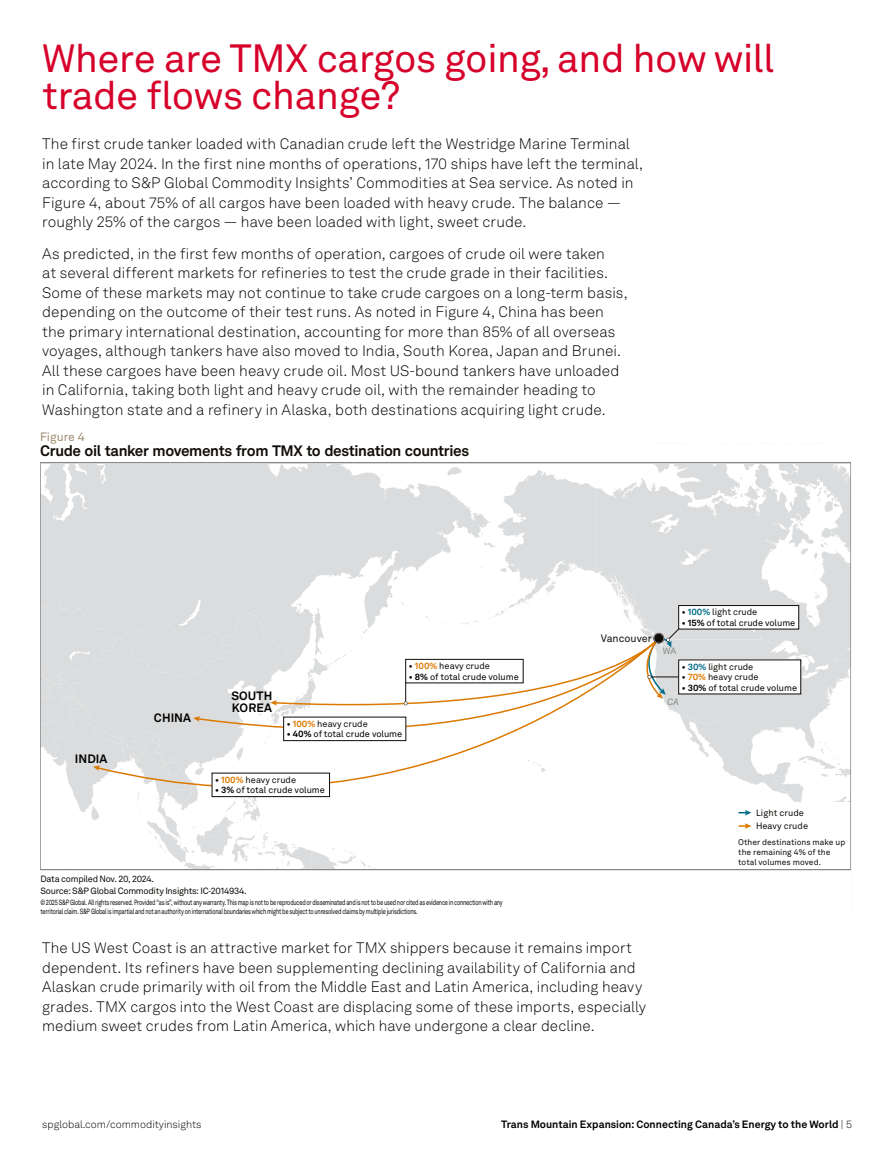
<style>
.page{position:relative;width:894px;height:1170px;background:#fff}
.page>*{position:absolute;margin:0;border:0;box-sizing:border-box;transform-origin:0 0}
.h_Heading_1_Span{font:39px/37.5px "Akkurat LL";letter-spacing:-.01em;color:#d6002a}
.b_Normal_1_column{font:300 15px/19.5px "Akkurat LL";letter-spacing:.005em;color:#000}
.t1{font:700 15px "Akkurat LL";letter-spacing:-.025em;color:#100c08}
.t2{font:700 12px/12px "Akkurat LL";letter-spacing:.005em;color:#000}
.Chart_callout_number{font:12px "Akkurat LL";color:#9e8d73}
.t3{font:700 10.5px "Akkurat LL";color:#000}
.t4{font:300 10.5px "Akkurat LL";color:#000}
.t5{font:10.5px "Akkurat LL";color:#100c08}
.t6{font:9px/13.5px "Akkurat LL";color:#100c08}
.t7{font:9px "Akkurat LL";color:#000}
.t8{font:9px/11.2px "Akkurat LL";letter-spacing:-.03em;color:#100c08}
.t9{font:italic 9px "Akkurat LL";color:#878787}
.t10{font:9px "Akkurat LL";color:#878787}
.t11{font:8.25px/9.8px "Akkurat LL";letter-spacing:.005em;color:#100c08}
.t12{font:7.5px/8.2px "Akkurat LL";letter-spacing:-.045em;color:#100c08;scale:.75 1}
.s1{font-weight:700}
.s2{font-weight:700;color:#dc7900}
.s3{font-weight:700;color:#006d89}
.s4{font-weight:300}
</style>
<div class="page">
<svg style="left:40px;top:462px;width:810px;height:408px"></svg>
<p class="h_Heading_1_Span" style="left:42px;top:38px;width:733px">Where are TMX cargos going, and how will trade flows change?</p>
<p class="b_Normal_1_column" style="left:42px;top:134px;width:602px">The first crude tanker loaded with Canadian crude left the Westridge Marine Terminal in late May 2024. In the first nine months of operations, 170 ships have left the terminal, according to S&amp;P Global Commodity Insights’ Commodities at Sea service. As noted in Figure 4, about 75% of all cargos have been loaded with heavy crude. The balance — roughly 25% of the cargos — have been loaded with light, sweet crude.</p>
<p class="b_Normal_1_column" style="left:42px;top:243px;width:586px">As predicted, in the first few months of operation, cargoes of crude oil were taken<br>at several different markets for refineries to test the crude grade in their facilities.<br>Some of these markets may not continue to take crude cargoes on a long-term basis, depending on the outcome of their test runs. As noted in Figure 4, China has been the primary international destination, accounting for more than 85% of all overseas voyages, although tankers have also moved to India, South Korea, Japan and Brunei.<br>All these cargoes have been heavy crude oil. Most US-bound tankers have unloaded in California, taking both light and heavy crude oil, with the remainder heading to Washington state and a refinery in Alaska, both destinations acquiring light crude.</p>
<p class="Chart_callout_number" style="left:40px;top:428px;width:46px">Figure 4</p>
<p class="t1" style="left:40px;top:439px;width:430px">Crude oil tanker movements from TMX to destination countries</p>
<p class="t2" style="left:75px;top:752px;width:34px">INDIA</p>
<p class="t2" style="left:154px;top:711px;width:39px">CHINA</p>
<p class="t2" style="left:231px;top:689px;width:42px">SOUTH<br>KOREA</p>
<p class="t6" style="left:409px;top:659px;width:82px"><span class="s1">•</span> <span class="s2">100%</span> heavy crude</p>
<p class="t7" style="left:409px;top:670px;width:111px"><span class="s1">• 8%</span> of total crude volume</p>
<p class="t6" style="left:287px;top:716px;width:82px"><span class="s1">•</span> <span class="s2">100%</span> heavy crude</p>
<p class="t7" style="left:287px;top:727px;width:117px"><span class="s1">• 40%</span> of total crude volume</p>
<p class="t6" style="left:215px;top:772px;width:82px"><span class="s1">•</span> <span class="s2">100%</span> heavy crude</p>
<p class="t7" style="left:215px;top:783px;width:111px"><span class="s1">• 3%</span> of total crude volume</p>
<p class="t8" style="left:40px;top:873px;width:208px">Data compiled Nov. 20, 2024.<br>Source: S&amp;P Global Commodity Insights: IC-2014934.</p>
<p class="t12" style="left:40px;top:898px;width:617px">© 2025 S&amp;P Global. All rights reserved. Provided “as is”, without any warranty. This map is not to be reproduced or disseminated and is not to be used nor cited as evidence in connection with any territorial claim. S&amp;P Global is impartial and not an authority on international boundaries which might be subject to unresolved claims by multiple jurisdictions.</p>
<p class="t5" style="left:600px;top:630px;width:53px">Vancouver</p>
<p class="b_Normal_1_column" style="left:42px;top:938px;width:605px">The US West Coast is an attractive market for TMX shippers because it remains import dependent. Its refiners have been supplementing declining availability of California and Alaskan crude primarily with oil from the Middle East and Latin America, including heavy grades. TMX cargos into the West Coast are displacing some of these imports, especially medium sweet crudes from Latin America, which have undergone a clear decline.</p>
<p class="t6" style="left:681px;top:605px;width:77px"><span class="s1">•</span> <span class="s3">100%</span> light crude</p>
<p class="t7" style="left:681px;top:616px;width:115px"><span class="s1">• 15%</span> of total crude volume</p>
<p class="t6" style="left:681px;top:659px;width:73px"><span class="s1">•</span> <span class="s3">30%</span> light crude</p>
<p class="t6" style="left:681px;top:670px;width:78px"><span class="s1">•</span> <span class="s2">70%</span> heavy crude</p>
<p class="t7" style="left:681px;top:681px;width:117px"><span class="s1">• 30%</span> of total crude volume</p>
<p class="t10" style="left:662px;top:644px;width:15px">WA</p>
<p class="t9" style="left:667px;top:695px;width:13px">CA</p>
<p class="t6" style="left:755px;top:805px;width:54px">Light crude<br>Heavy crude</p>
<p class="t11" style="left:738px;top:837px;width:108px">Other destinations make up the remaining 4% of the total volumes moved.</p>
<p class="t4" style="left:42px;top:1117px;width:160px">spglobal.com/commodityinsights</p>
<p class="t3" style="left:501px;top:1116px;width:352px">Trans Mountain Expansion: Connecting Canada’s Energy to the World <span class="s4">| 5</span></p>
</div>
